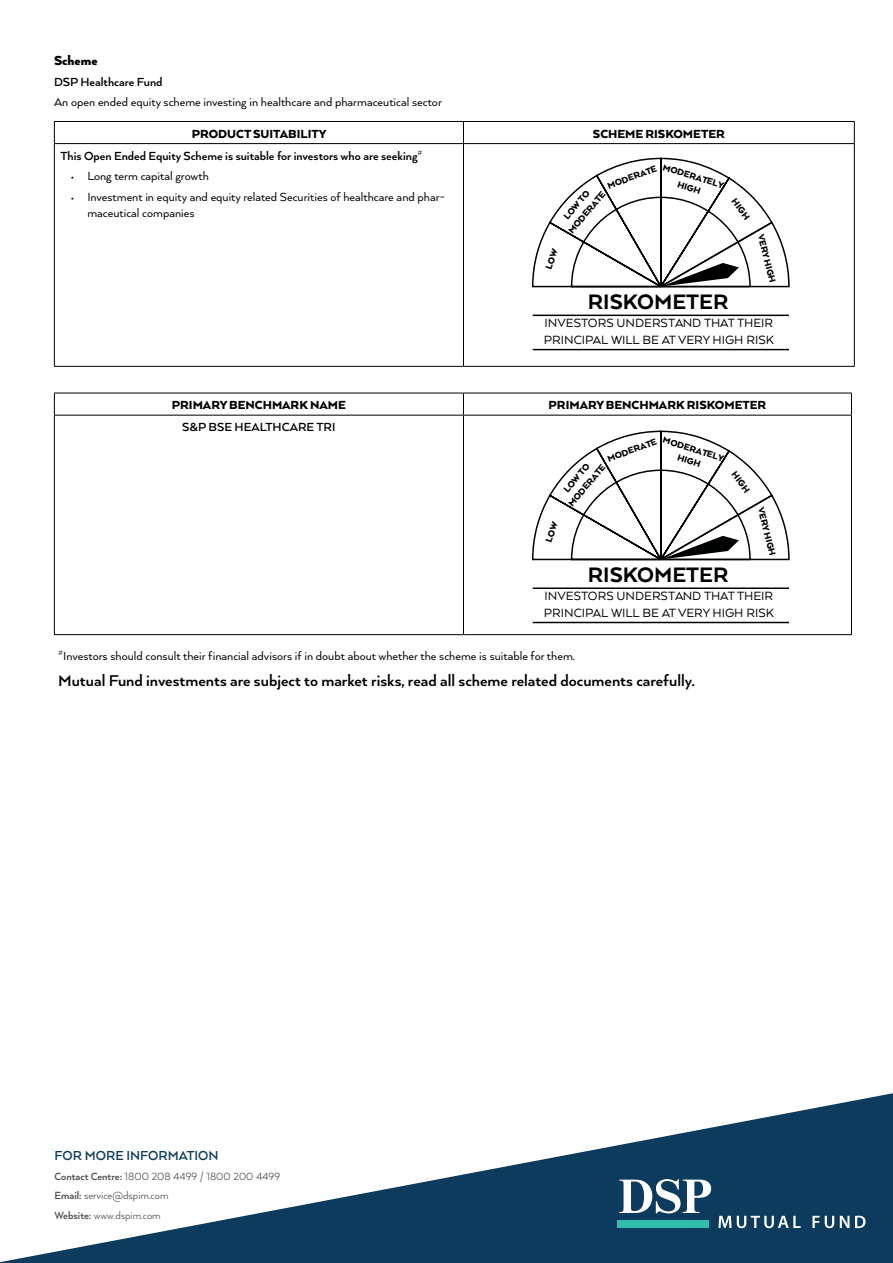
<style>
.page{position:relative;width:893px;height:1263px;background:#fff}
.page>*{position:absolute;margin:0;border:0;box-sizing:border-box;transform-origin:0 0}
.t1{font:800 24.15px "Arquitecta";color:#000}
.t2{font:700 18px "Arquitecta";color:#000}
.t3{font:700 15px "Arquitecta";color:#0c3b5d}
.t4{font:900 15px "Arquitecta";color:#000}
.t5{font:13.8px/16.5px "Arquitecta";color:#000}
.t6{font:13.5px/16.2px "Arquitecta";color:#000}
.t7{font:700 13.5px "Arquitecta";color:#000}
.t8{font:900 13.5px "Arquitecta";color:#000}
.t9{font:12px/19.2px "Arquitecta";color:#504d50}
.t10{font:900 10.35px/12.3px "Arquitecta";color:#000;text-align:center}
.s1{font-weight:700}
</style>
<div class="page">
<svg style="left:0;top:1093px;width:893px;height:170px"></svg>
<svg style="left:718px;top:1216px;width:83px;height:12px"></svg>
<svg style="left:812px;top:1216px;width:22px;height:12px"></svg>
<svg style="left:840px;top:1216px;width:9px;height:12px"></svg>
<svg style="left:855px;top:1216px;width:10px;height:12px"></svg>
<div style="left:617px;top:1220px;width:92px;height:8px;background:#32bcad"></div>
<svg style="left:619px;top:1179px;width:92px;height:34px"></svg>
<hr style="left:54px;top:393px;width:409px;height:1px;background:#000">
<svg style="left:54px;top:393px;width:1px;height:22px"></svg>
<hr style="left:463px;top:393px;width:389px;height:1px;background:#000">
<svg style="left:463px;top:393px;width:1px;height:22px"></svg>
<svg style="left:851px;top:393px;width:1px;height:22px"></svg>
<hr style="left:54px;top:415px;width:409px;height:1px;background:#000">
<hr style="left:54px;top:415px;width:1px;height:219px;background:#000">
<hr style="left:463px;top:415px;width:389px;height:1px;background:#000">
<hr style="left:463px;top:415px;width:1px;height:219px;background:#000">
<hr style="left:851px;top:415px;width:1px;height:219px;background:#000">
<hr style="left:54px;top:634px;width:409px;height:1px;background:#000">
<hr style="left:463px;top:634px;width:389px;height:1px;background:#000">
<hr style="left:54px;top:121px;width:409px;height:1px;background:#000">
<svg style="left:54px;top:122px;width:1px;height:21px"></svg>
<hr style="left:463px;top:121px;width:392px;height:1px;background:#000">
<svg style="left:463px;top:122px;width:1px;height:21px"></svg>
<svg style="left:854px;top:122px;width:1px;height:21px"></svg>
<hr style="left:54px;top:143px;width:409px;height:1px;background:#000">
<hr style="left:54px;top:144px;width:1px;height:222px;background:#000">
<hr style="left:463px;top:143px;width:392px;height:1px;background:#000">
<hr style="left:463px;top:144px;width:1px;height:222px;background:#000">
<hr style="left:854px;top:144px;width:1px;height:222px;background:#000">
<hr style="left:54px;top:366px;width:409px;height:1px;background:#000">
<hr style="left:463px;top:366px;width:392px;height:1px;background:#000">
<hr style="left:533px;top:587px;width:256px;height:2px;background:#000101">
<hr style="left:533px;top:622px;width:256px;height:1px;background:#000101">
<hr style="left:533px;top:315px;width:256px;height:1px;background:#000101">
<hr style="left:533px;top:349px;width:256px;height:1px;background:#000101">
<svg style="left:532px;top:430px;width:257px;height:131px"></svg>
<svg style="left:532px;top:157px;width:257px;height:131px"></svg>
<p class="t4" style="left:54px;top:51px;width:45px">Scheme</p>
<p class="t7" style="left:54px;top:73px;width:110px">DSP Healthcare Fund</p>
<p class="t6" style="left:54px;top:94px;width:389px">An open ended equity scheme investing in healthcare and pharmaceutical sector</p>
<p class="t8" style="left:192px;top:125px;width:136px">PRODUCT SUITABILITY</p>
<p class="t8" style="left:593px;top:125px;width:133px">SCHEME RISKOMETER</p>
<p class="t7" style="left:60px;top:147px;width:364px">This Open Ended Equity Scheme is suitable for investors who are seeking<sup>#</sup></p>
<p class="t6" style="left:70px;top:168px;width:140px">• Long term capital growth</p>
<p class="t6" style="left:87px;top:188px;width:359px;text-indent:-17px">• Investment in equity and equity related Securities of healthcare and phar&shy;maceutical companies</p>
<p class="t10" style="left:605px;top:180px;width:53px;rotate:-20deg">MODERATE</p>
<p class="t10" style="left:665px;top:160px;width:65px;rotate:18deg">MODERATELY</p>
<p class="t10" style="left:680px;top:178px;width:25px;rotate:18deg">HIGH</p>
<p class="t10" style="left:556px;top:220px;width:53px;rotate:-50deg">LOW TO<br>MODERATE</p>
<p class="t10" style="left:739px;top:196px;width:25px;rotate:53deg">HIGH</p>
<p class="t10" style="left:767px;top:232px;width:51px;rotate:76deg">VERY HIGH</p>
<h1 class="t1" style="left:588px;top:286px;width:142px">RISKOMETER</h1>
<p class="t5" style="left:544px;top:314px;width:231px">INVESTORS UNDERSTAND THAT THEIR<br>PRINCIPAL WILL BE AT VERY HIGH RISK</p>
<p class="t8" style="left:172px;top:397px;width:176px">PRIMARY BENCHMARK NAME</p>
<p class="t8" style="left:549px;top:397px;width:219px">PRIMARY BENCHMARK RISKOMETER</p>
<p class="t7" style="left:182px;top:419px;width:155px">S&amp;P BSE HEALTHCARE TRI</p>
<p class="t10" style="left:605px;top:453px;width:53px;rotate:-20deg">MODERATE</p>
<p class="t10" style="left:665px;top:433px;width:65px;rotate:18deg">MODERATELY</p>
<p class="t10" style="left:680px;top:451px;width:25px;rotate:18deg">HIGH</p>
<p class="t10" style="left:556px;top:493px;width:53px;rotate:-50deg">LOW TO<br>MODERATE</p>
<p class="t10" style="left:739px;top:468px;width:25px;rotate:53deg">HIGH</p>
<p class="t10" style="left:767px;top:505px;width:51px;rotate:76deg">VERY HIGH</p>
<h1 class="t1" style="left:588px;top:559px;width:142px">RISKOMETER</h1>
<p class="t5" style="left:544px;top:587px;width:231px">INVESTORS UNDERSTAND THAT THEIR<br>PRINCIPAL WILL BE AT VERY HIGH RISK</p>
<p class="t6" style="left:58px;top:647px;width:518px"><sup>#</sup>Investors should consult their financial advisors if in doubt about whether the scheme is suitable for them.</p>
<h2 class="t2" style="left:58px;top:669px;width:638px">Mutual Fund investments are subject to market risks, read all scheme related documents carefully.</h2>
<p class="t3" style="left:55px;top:1146px;width:166px">FOR MORE INFORMATION</p>
<p class="t9" style="left:55px;top:1166px;width:227px"><span class="s1">Contact Centre:</span> 1800 208 4499 / 1800 200 4499<br><span class="s1">Email:</span> service@dspim.com<br><span class="s1">Website:</span> www.dspim.com</p>
</div>
